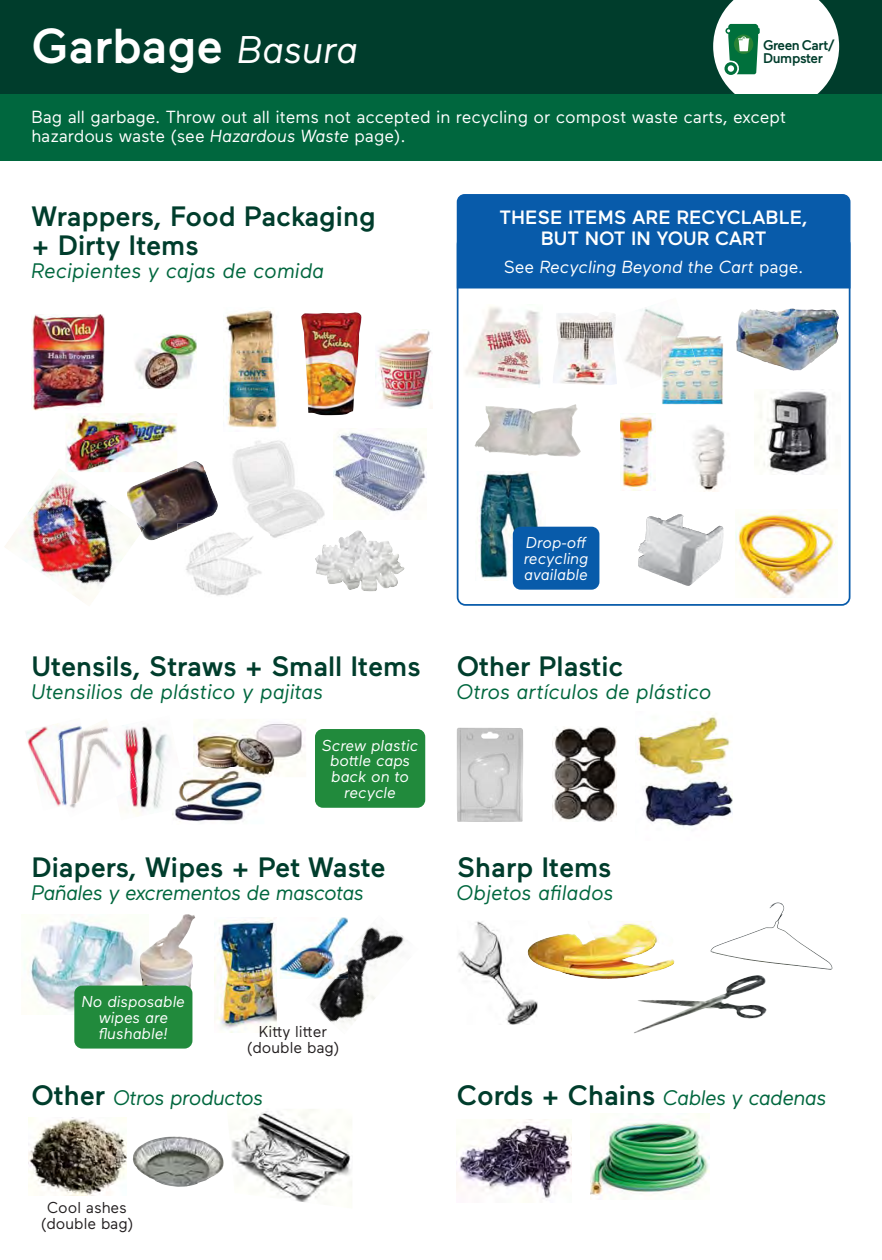
<style>
.page{position:relative;width:882px;height:1260px;background:#fff}
.page>*{position:absolute;margin:0;border:0;box-sizing:border-box;transform-origin:0 0}
.t1{font:500 49px "Maax";color:#fff}
.t2{font:500 28px/29.8px "Maax";color:#003d2c}
.t3{font:italic 21px "Maax";letter-spacing:-.015em;color:#00673e}
.t4{font:500 19.25px/21px "Maax";color:#fff;text-align:center}
.t5{font:17.5px/19.2px "Maax";color:#fff}
.t6{font:italic 17.5px "Maax";color:#fff}
.t7{font:italic 15.75px/15.8px "Maax";color:#fff;text-align:center}
.t8{font:15.75px/15.8px "Maax";color:#231f20;text-align:center}
.t9{font:500 14px/13.1px "Maax";letter-spacing:-.03em;color:#003d2c}
.s1{font-weight:400;font-style:italic;font-size:38.5px}
.s2{font-style:italic}
.s3{font-style:normal}
.s4{font-weight:500;font-style:normal;font-size:28px;color:#003d2c}
</style>
<div class="page">
<div style="left:0;top:0;width:882px;height:94px;background:#003d2c"></div>
<div style="left:0;top:94px;width:882px;height:67px;background:#00673e"></div>
<img style="left:313px;top:927px;width:92px;height:97px">
<img style="left:28px;top:1118px;width:99px;height:77px">
<img style="left:231px;top:1109px;width:121px;height:93px">
<img style="left:135px;top:1137px;width:39px;height:14px">
<img style="left:193px;top:723px;width:113px;height:54px">
<img style="left:457px;top:727px;width:66px;height:95px">
<img style="left:553px;top:727px;width:63px;height:95px">
<img style="left:457px;top:1119px;width:114px;height:84px">
<img style="left:590px;top:1114px;width:119px;height:82px">
<img style="left:765px;top:903px;width:19px;height:25px">
<img style="left:706px;top:975px;width:52px;height:26px">
<img style="left:458px;top:921px;width:80px;height:104px">
<img style="left:538px;top:921px;width:136px;height:58px">
<img style="left:528px;top:941px;width:10px;height:24px">
<img style="left:24px;top:919px;width:116px;height:93px">
<img style="left:214px;top:917px;width:62px;height:116px">
<img style="left:280px;top:917px;width:68px;height:62px">
<img style="left:323px;top:950px;width:25px;height:29px">
<img style="left:26px;top:723px;width:39px;height:84px">
<img style="left:122px;top:725px;width:48px;height:91px">
<img style="left:65px;top:725px;width:43px;height:83px">
<img style="left:39px;top:730px;width:59px;height:76px">
<img style="left:102px;top:727px;width:36px;height:70px">
<img style="left:140px;top:914px;width:51px;height:75px">
<div style="left:74px;top:986px;width:118px;height:63px;background:#218a3c;border-radius:8px"></div>
<img style="left:635px;top:715px;width:97px;height:113px">
<div style="left:315px;top:729px;width:110px;height:79px;background:#218a3c;border-radius:8px"></div>
<img style="left:172px;top:777px;width:92px;height:45px">
<img style="left:193px;top:768px;width:71px;height:9px">
<img style="left:172px;top:777px;width:16px;height:33px">
<svg style="left:713px;top:0;width:126px;height:94px;background:#c9dbd3"></svg>
<img style="left:66px;top:413px;width:111px;height:55px">
<img style="left:5px;top:468px;width:130px;height:134px">
<img style="left:32px;top:314px;width:73px;height:96px">
<img style="left:315px;top:530px;width:65px;height:61px">
<img style="left:127px;top:461px;width:91px;height:79px">
<svg style="left:167px;top:468px;width:10px;height:4px"></svg>
<svg style="left:136px;top:522px;width:9px;height:10px"></svg>
<img style="left:375px;top:330px;width:57px;height:79px">
<img style="left:233px;top:440px;width:100px;height:107px">
<svg style="left:323px;top:544px;width:9px;height:3px"></svg>
<img style="left:301px;top:312px;width:61px;height:103px">
<img style="left:135px;top:334px;width:62px;height:55px">
<img style="left:334px;top:432px;width:92px;height:81px">
<img style="left:225px;top:310px;width:52px;height:119px">
<img style="left:178px;top:523px;width:84px;height:73px">
<img style="left:178px;top:523px;width:16px;height:7px">
<img style="left:224px;top:523px;width:45px;height:24px">
<div style="left:457px;top:236px;width:393px;height:370px;border:2px solid #085baa;border-radius:8px"></div>
<div style="left:457px;top:194px;width:393px;height:95px;background:#085baa"></div>
<img style="left:735px;top:509px;width:102px;height:88px">
<img style="left:646px;top:514px;width:34px;height:12px">
<img style="left:553px;top:313px;width:61px;height:72px">
<img style="left:662px;top:336px;width:61px;height:68px">
<img style="left:614px;top:308px;width:74px;height:81px">
<img style="left:609px;top:316px;width:7px;height:19px">
<img style="left:662px;top:336px;width:36px;height:43px">
<img style="left:736px;top:308px;width:56px;height:58px">
<img style="left:474px;top:404px;width:107px;height:53px">
<img style="left:755px;top:389px;width:73px;height:85px">
<img style="left:479px;top:472px;width:67px;height:108px">
<div style="left:513px;top:527px;width:86px;height:63px;background:#085baa;border-radius:8px"></div>
<img style="left:465px;top:306px;width:76px;height:79px">
<img style="left:620px;top:416px;width:35px;height:74px">
<img style="left:693px;top:425px;width:33px;height:66px">
<h1 class="t1" style="left:32px;top:28px;width:328px">Garbage <span class="s1">Basura</span></h1>
<p class="t5" style="left:32px;top:109px;width:756px">Bag all garbage. Throw out all items not accepted in recycling or compost waste carts, except hazardous waste (see <span class="s2">Hazardous Waste</span> page).</p>
<p class="t9" style="left:763px;top:40px;width:73px">Green Cart/<br>Dumpster</p>
<h2 class="t2" style="left:32px;top:203px;width:346px">Wrappers, Food Packaging + Dirty Items</h2>
<p class="t3" style="left:31px;top:263px;width:294px">Recipientes y cajas de comida</p>
<p class="t4" style="left:499px;top:209px;width:310px">THESE ITEMS ARE RECYCLABLE,<br>BUT NOT IN YOUR CART</p>
<p class="t6" style="left:504px;top:260px;width:301px"><span class="s3">See</span> Recycling Beyond the Cart <span class="s3">page.</span></p>
<h2 class="t2" style="left:32px;top:654px;width:391px">Utensils, Straws + Small Items</h2>
<p class="t3" style="left:32px;top:684px;width:293px">Utensilios de plástico y pajitas</p>
<p class="t7" style="left:322px;top:739px;width:98px">Screw plastic bottle caps back on to recycle</p>
<h2 class="t2" style="left:32px;top:855px;width:356px">Diapers, Wipes + Pet Waste</h2>
<p class="t3" style="left:32px;top:885px;width:334px">Pañales y excrementos de mascotas</p>
<p class="t7" style="left:82px;top:995px;width:105px">No disposable wipes are flushable!</p>
<p class="t8" style="left:247px;top:1025px;width:94px">Kitty litter (double bag)</p>
<p class="t7" style="left:524px;top:536px;width:66px;text-align:justify">Drop-off recycling available</p>
<h2 class="t2" style="left:457px;top:654px;width:168px">Other Plastic</h2>
<p class="t3" style="left:457px;top:684px;width:256px">Otros artículos de plástico</p>
<h2 class="t2" style="left:457px;top:855px;width:156px">Sharp Items</h2>
<p class="t3" style="left:457px;top:885px;width:158px">Objetos afilados</p>
<p class="t3" style="left:32px;top:1090px;width:233px"><span class="s4">Other</span> Otros productos</p>
<p class="t3" style="left:457px;top:1090px;width:371px"><span class="s4">Cords + Chains</span> Cables y cadenas</p>
<p class="t8" style="left:41px;top:1201px;width:94px">Cool ashes (double bag)</p>
</div>
